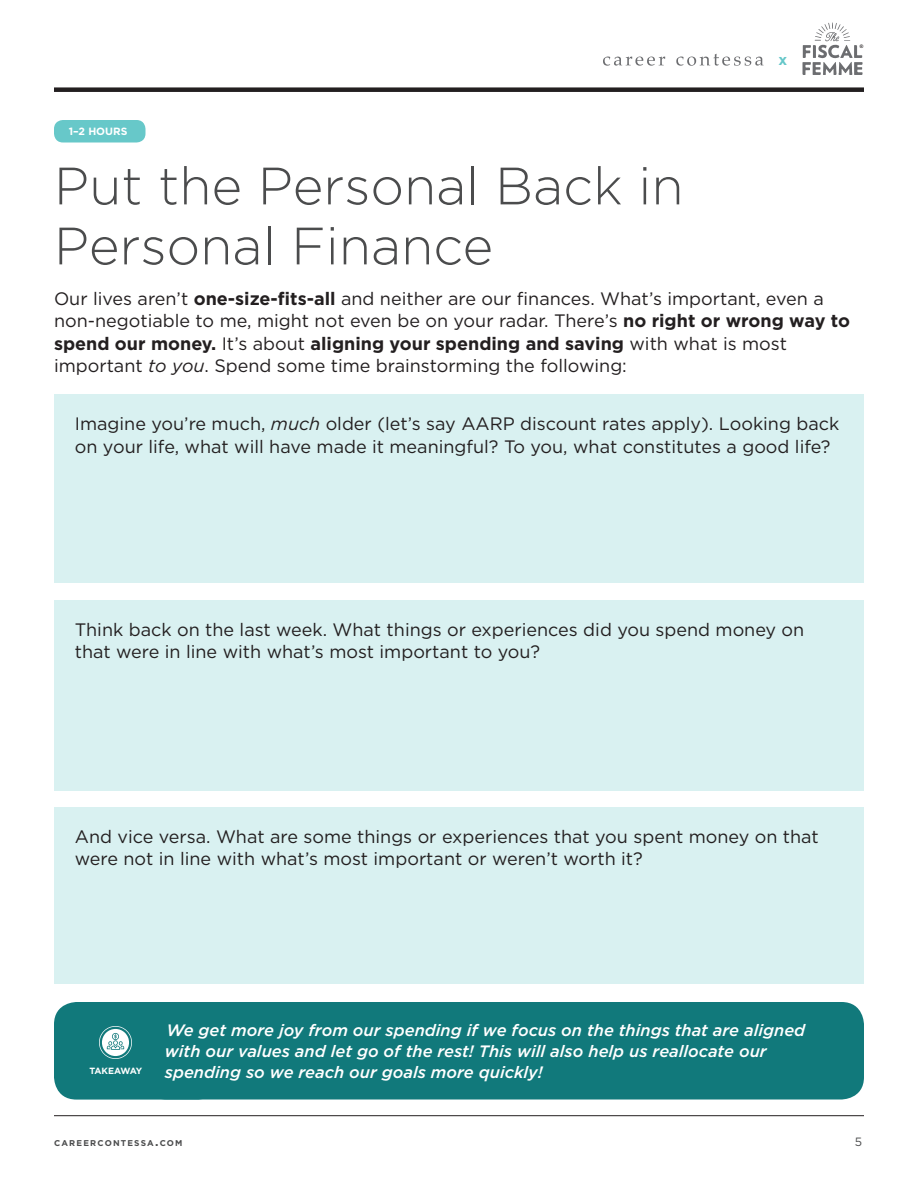
<style>
.page{position:relative;width:918px;height:1188px;background:#fff}
.page>*{position:absolute;margin:0;border:0;box-sizing:border-box;transform-origin:0 0}
.t1{font:300 52.5px "Gotham";color:#4b4c4d}
.t2{font:18px/22.5px "Gotham";color:#231f20}
.t3{font:italic 500 16.5px/21px "Gotham";color:#fff}
.t4{font:700 15px "Gotham";color:#65c7c9}
.t5{font:12px "Gotham";color:#4b4c4d}
.t6{font:700 10.5px "Gotham";color:#fff}
.t7{font:700 9px "Gotham";letter-spacing:-.09em;color:#fff}
.t8{font:700 8.4px "Gotham";letter-spacing:.145em;color:#4b4c4d}
.t9{font:700 4.8px "Tw Cen";color:#231f20}
.s1{font-weight:700}
.s2{font-style:italic}
.s3{font-size:12px}
</style>
<div class="page">
<hr style="left:54px;top:1115px;width:810px;height:1px;background:#231f20">
<div style="left:54px;top:87px;width:810px;height:5px;background:#231f20"></div>
<svg style="left:603px;top:57px;width:62px;height:9px"></svg>
<svg style="left:676px;top:54px;width:88px;height:12px"></svg>
<svg style="left:802px;top:22px;width:61px;height:53px"></svg>
<div style="left:54px;top:394px;width:810px;height:190px;background:#d9f1f1"></div>
<div style="left:54px;top:807px;width:810px;height:177px;background:#d9f1f1"></div>
<div style="left:54px;top:1002px;width:166px;height:98px;background:#11797b;border-radius:22px"></div>
<svg style="left:99px;top:1026px;width:33px;height:33px"></svg>
<div style="left:54px;top:600px;width:810px;height:190px;background:#d9f1f1"></div>
<div style="left:144px;top:1002px;width:720px;height:98px;background:#11797b;border-radius:22px"></div>
<div style="left:54px;top:120px;width:92px;height:22px;background:#67c8c9;border-radius:9px"></div>
<p class="t4" style="left:778px;top:51px;width:10px">x</p>
<p class="t9" style="left:860px;top:44px;width:5px">®</p>
<p class="t6" style="left:69px;top:125px;width:60px">1–2 HOURS</p>
<p class="t1" style="left:54px;top:157px;width:631px">Put the Personal Back in</p>
<p class="t1" style="left:54px;top:217px;width:441px">Personal Finance</p>
<p class="t2" style="left:54px;top:287px;width:798px">Our lives aren’t <span class="s1">one-size-fits-all</span> and neither are our finances. What’s important, even a non-negotiable to me, might not even be on your radar. There’s <span class="s1">no right or wrong way to spend our money.</span> It’s about <span class="s1">aligning your spending and saving</span> with what is most important <span class="s2">to you</span>. Spend some time brainstorming the following:</p>
<p class="t2" style="left:75px;top:412px;width:766px">Imagine you’re much, <span class="s2">much</span> older (let’s say AARP discount rates apply). Looking back on your life, what will have made it meaningful? To you, what constitutes a good life?</p>
<p class="t2" style="left:75px;top:618px;width:731px">Think back on the last week. What things or experiences did you spend money on that were in line with what’s most important to you?</p>
<p class="t2" style="left:75px;top:825px;width:746px">And vice versa. What are some things or experiences that you spent money on that were not in line with what’s most important or weren’t worth it?</p>
<p class="t7" style="left:89px;top:1066px;width:54px">TAKEAWAY</p>
<p class="t3" style="left:165px;top:1020px;width:642px">We get more joy from our spending if we focus on the things that are aligned with our values and let go of the rest! This will also help us reallocate our spending so we reach our goals more quickly!</p>
<p class="t8" style="left:54px;top:1138px;width:130px">CAREERCONTESSA<span class="s3">.</span>COM</p>
<p class="t5" style="left:855px;top:1135px;width:9px">5</p>
</div>
